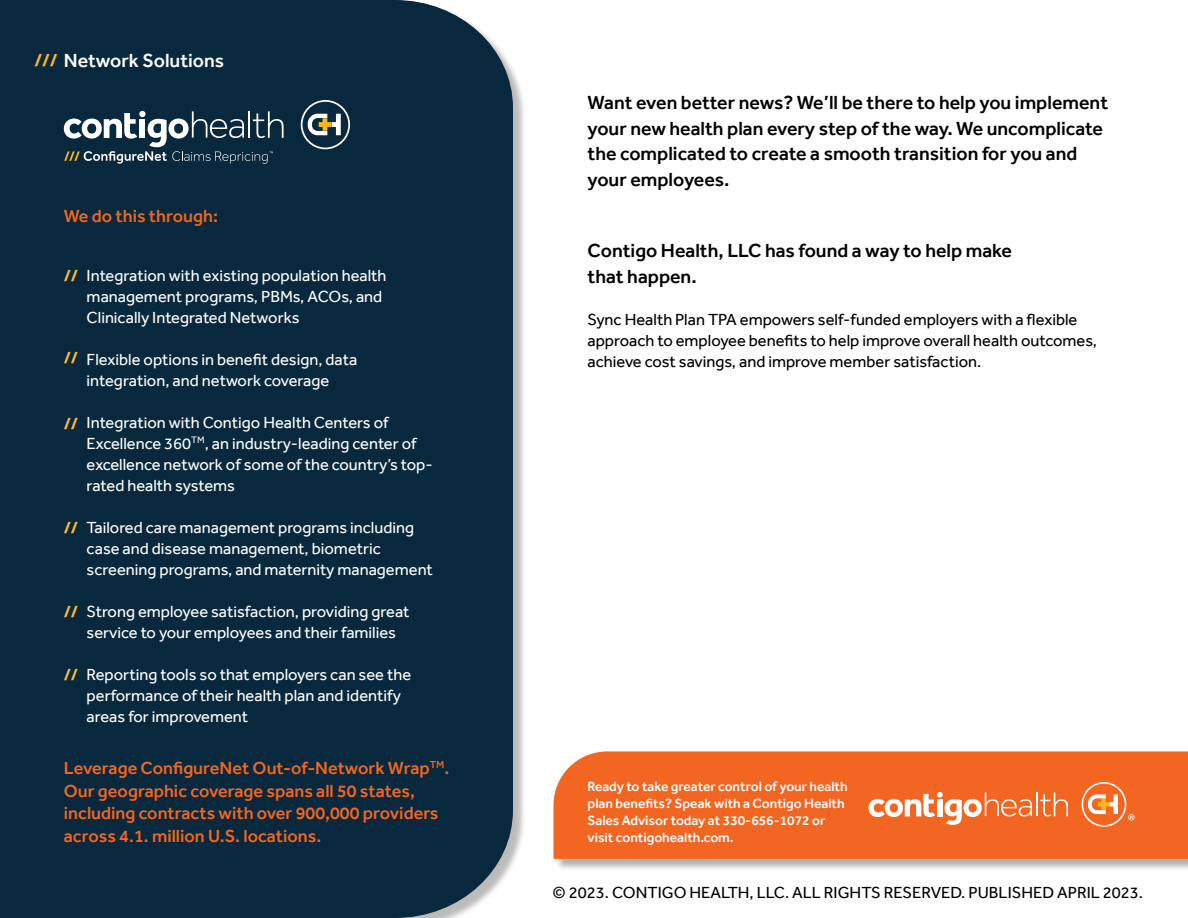
<style>
.page{position:relative;width:1188px;height:918px;background:#fff}
.page>*{position:absolute;margin:0;border:0;box-sizing:border-box;transform-origin:0 0}
.t1{font:500 19.5px/25.5px "Effra";color:#000}
.t2{font:500 19.5px "Effra";color:#fff}
.t3{font:500 18px/22.5px "Effra";color:#f26621}
.body_3_tabs{font:700 17.4px "Effra";color:#fdb525}
.t4{font:16.5px/21px "Effra";color:#fff}
.t5{font:16.5px/21px "Effra";color:#000}
.body_3_tabs-2{font:700 16.2px "Effra";color:#fdbc3f}
.t6{font:500 13.65px/17.1px "Effra";color:#fff}
</style>
<div class="page">
<div style="left:0;top:2px;width:526px;height:916px;background:#000;opacity:.27"></div>
<div style="left:0;top:0;width:513px;height:918px;background:#08283d"></div>
<div style="left:555px;top:753px;width:633px;height:119px;background:#000;opacity:.31"></div>
<div style="left:554px;top:751px;width:634px;height:108px;background:#f26621"></div>
<svg style="left:301px;top:100px;width:49px;height:49px"></svg>
<svg style="left:64px;top:111px;width:220px;height:53px"></svg>
<hr style="left:1036px;top:792px;width:2px;height:24px;background:#fff">
<svg style="left:1040px;top:792px;width:28px;height:25px"></svg>
<svg style="left:869px;top:792px;width:163px;height:33px"></svg>
<svg style="left:1082px;top:782px;width:53px;height:45px;background:#f4884e"></svg>
<p class="body_3_tabs" style="left:34px;top:49px;width:25px">///</p>
<p class="t2" style="left:64px;top:49px;width:162px">Network Solutions</p>
<p class="t3" style="left:64px;top:205px;width:156px">We do this through:</p>
<p class="body_3_tabs-2" style="left:64px;top:266px;width:16px">//</p>
<p class="body_3_tabs-2" style="left:64px;top:348px;width:16px">//</p>
<p class="body_3_tabs-2" style="left:64px;top:414px;width:16px">//</p>
<p class="body_3_tabs-2" style="left:64px;top:517px;width:16px">//</p>
<p class="body_3_tabs-2" style="left:64px;top:602px;width:16px">//</p>
<p class="body_3_tabs-2" style="left:64px;top:665px;width:16px">//</p>
<p class="t4" style="left:87px;top:265px;width:301px">Integration with existing population health management programs, PBMs, ACOs, and<br>Clinically Integrated Networks</p>
<p class="t4" style="left:87px;top:349px;width:272px">Flexible options in benefit design, data integration, and network coverage</p>
<p class="t4" style="left:87px;top:412px;width:348px">Integration with Contigo Health Centers of Excellence 360<sup>TM</sup>, an industry-leading center of excellence network of some of the country’s top&shy;rated health systems</p>
<p class="t4" style="left:87px;top:517px;width:348px">Tailored care management programs including case and disease management, biometric screening programs, and maternity management</p>
<p class="t4" style="left:87px;top:601px;width:324px">Strong employee satisfaction, providing great service to your employees and their families</p>
<p class="t4" style="left:87px;top:664px;width:326px">Reporting tools so that employers can see the performance of their health plan and identify areas for improvement</p>
<p class="t3" style="left:64px;top:757px;width:387px">Leverage ConfigureNet Out-of-Network Wrap<sup>TM</sup>.<br>Our geographic coverage spans all 50 states, including contracts with over 900,000 providers across 4.1. million U.S. locations.</p>
<p class="t1" style="left:588px;top:90px;width:522px">Want even better news? We’ll be there to help you implement your new health plan every step of the way. We uncomplicate the complicated to create a smooth transition for you and your employees.</p>
<p class="t1" style="left:588px;top:238px;width:426px">Contigo Health, LLC has found a way to help make</p>
<p class="t1" style="left:588px;top:263px;width:111px">that happen.</p>
<p class="t5" style="left:588px;top:308px;width:511px">Sync Health Plan TPA empowers self-funded employers with a flexible approach to employee benefits to help improve overall health outcomes, achieve cost savings, and improve member satisfaction.</p>
<p class="t6" style="left:588px;top:777px;width:262px">Ready to take greater control of your health plan benefits? Speak with a Contigo Health Sales Advisor today at 330-656-1072 or visit contigohealth.com.</p>
<p class="t5" style="left:553px;top:881px;width:592px">© 2023. CONTIGO HEALTH, LLC. ALL RIGHTS RESERVED. PUBLISHED APRIL 2023.</p>
</div>
